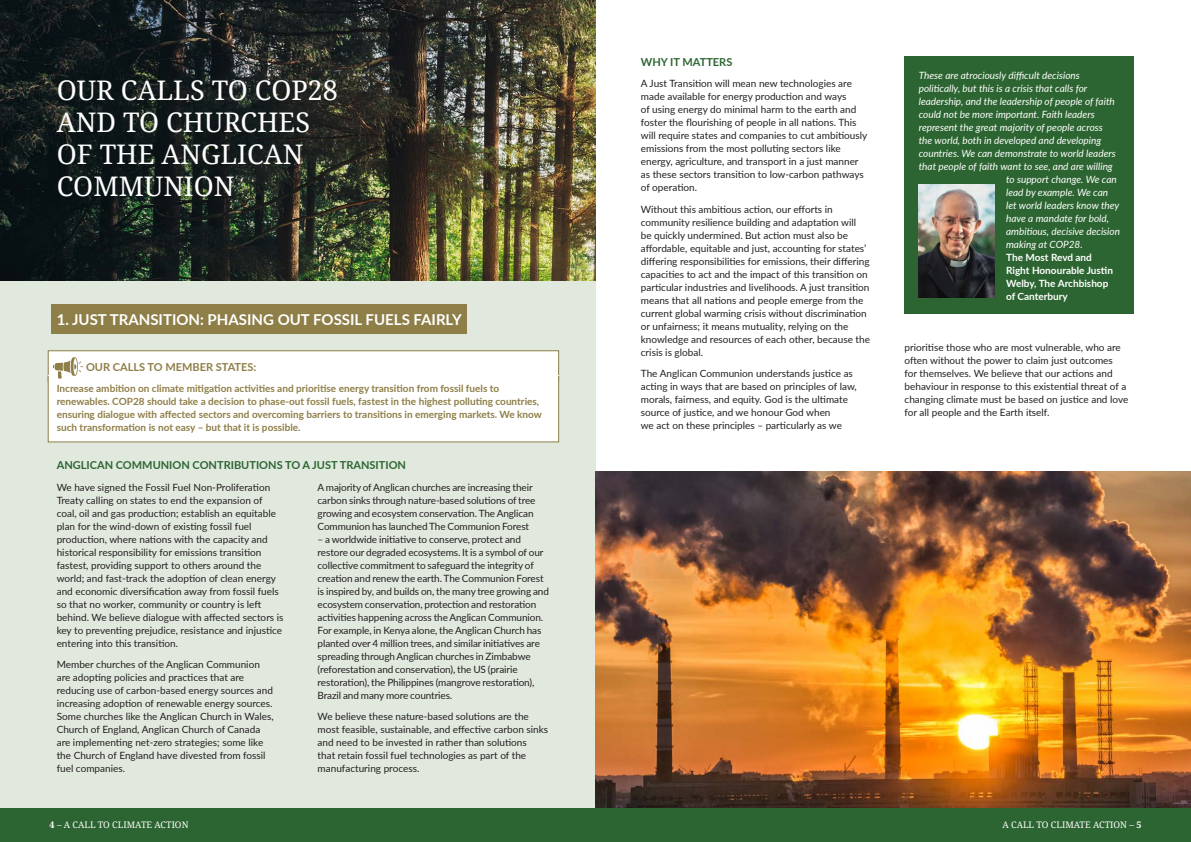
<style>
.page{position:relative;width:1191px;height:842px;background:#fff}
.page>*{position:absolute;margin:0;border:0;box-sizing:border-box;transform-origin:0 0}
.Main_Header{font:27px/32px "Droid Serif";color:#fff}
.COP_numbered_heading{font:700 15px "Lato";color:#fff}
.Sub_1{font:700 11px "Lato";color:#2c6531}
.Boxed_call_heading{font:700 11px "Lato";color:#8e7e47}
.Body{font:10px/13px "Lato";color:#231f20}
.Body-2{font:italic 10px "Lato";color:#fff}
.Boxed_Call{font:700 10px/13px "Lato";color:#8e7e47}
.Body-3{font:700 10px "Lato";color:#fff}
.t1{font:9px "Droid Serif";color:#fff}
.s1{font-weight:700}
</style>
<div class="page">
<div style="left:0;top:808px;width:1191px;height:34px;background:#2c6531"></div>
<div style="left:0;top:281px;width:595px;height:527px;background:#e1e9df"></div>
<img style="left:0;top:0;width:595px;height:281px">
<div style="left:51px;top:304px;width:416px;height:29px;background:#8e7e47"></div>
<div style="left:48px;top:350px;width:511px;height:32px;background:#fff;border:1px solid #8e7e47"></div>
<div style="left:48px;top:376px;width:510px;height:66px;background:#fff"></div>
<img style="left:595px;top:471px;width:596px;height:337px">
<div style="left:904px;top:57px;width:230px;height:257px;background:#2c6531"></div>
<img style="left:918px;top:184px;width:76px;height:114px">
<svg style="left:53px;top:357px;width:30px;height:22px"></svg>
<p class="Main_Header" style="left:57px;top:74px;width:283px">OUR CALLS TO COP28<br>AND TO CHURCHES<br>OF THE ANGLICAN<br>COMMUNION</p>
<p class="COP_numbered_heading" style="left:57px;top:308px;width:406px">1. JUST TRANSITION: PHASING OUT FOSSIL FUELS FAIRLY</p>
<p class="Boxed_call_heading" style="left:86px;top:359px;width:172px">OUR CALLS TO MEMBER STATES:</p>
<p class="Boxed_Call" style="left:57px;top:382px;width:487px">Increase ambition on climate mitigation activities and prioritise energy transition from fossil fuels to renewables. COP28 should take a decision to phase-out fossil fuels, fastest in the highest polluting countries, ensuring dialogue with affected sectors and overcoming barriers to transitions in emerging markets. We know such transformation is not easy – but that it is possible.</p>
<p class="Sub_1" style="left:57px;top:457px;width:351px">ANGLICAN COMMUNION CONTRIBUTIONS TO A JUST TRANSITION</p>
<p class="Body" style="left:57px;top:480px;width:228px">We have signed the Fossil Fuel Non-Proliferation Treaty calling on states to end the expansion of coal, oil and gas production; establish an equitable plan for the wind-down of existing fossil fuel production, where nations with the capacity and historical responsibility for emissions transition fastest, providing support to others around the world; and fast-track the adoption of clean energy and economic diversification away from fossil fuels so that no worker, community or country is left behind. We believe dialogue with affected sectors is key to preventing prejudice, resistance and injustice entering into this transition.</p>
<p class="Body" style="left:57px;top:658px;width:218px">Member churches of the Anglican Communion are adopting policies and practices that are reducing use of carbon-based energy sources and increasing adoption of renewable energy sources.<br>Some churches like the Anglican Church in Wales, Church of England, Anglican Church of Canada are implementing net-zero strategies; some like the Church of England have divested from fossil fuel companies.</p>
<p class="Body" style="left:317px;top:480px;width:219px">A majority of Anglican churches are increasing their carbon sinks through nature-based solutions of tree growing and ecosystem conservation. The Anglican Communion has launched The Communion Forest</p>
<p class="Body" style="left:317px;top:532px;width:233px">– a worldwide initiative to conserve, protect and restore our degraded ecosystems. It is a symbol of our collective commitment to safeguard the integrity of creation and renew the earth. The Communion Forest is inspired by, and builds on, the many tree growing and ecosystem conservation, protection and restoration activities happening across the Anglican Communion.<br>For example, in Kenya alone, the Anglican Church has planted over 4 million trees, and similar initiatives are spreading through Anglican churches in Zimbabwe (reforestation and conservation), the US (prairie restoration), the Philippines (mangrove restoration), Brazil and many more countries.</p>
<p class="Body" style="left:317px;top:710px;width:232px">We believe these nature-based solutions are the most feasible, sustainable, and effective carbon sinks and need to be invested in rather than solutions<br>that retain fossil fuel technologies as part of the manufacturing process.</p>
<p class="Sub_1" style="left:641px;top:53px;width:93px">WHY IT MATTERS</p>
<p class="Body" style="left:641px;top:76px;width:228px">A Just Transition will mean new technologies are made available for energy production and ways<br>of using energy do minimal harm to the earth and foster the flourishing of people in all nations. This will require states and companies to cut ambitiously emissions from the most polluting sectors like energy, agriculture, and transport in a just manner as these sectors transition to low-carbon pathways of operation.</p>
<p class="Body" style="left:641px;top:202px;width:231px">Without this ambitious action, our efforts in community resilience building and adaptation will<br>be quickly undermined. But action must also be affordable, equitable and just, accounting for states’ differing responsibilities for emissions, their differing capacities to act and the impact of this transition on particular industries and livelihoods. A just transition means that all nations and people emerge from the current global warming crisis without discrimination or unfairness; it means mutuality, relying on the knowledge and resources of each other, because the crisis is global.</p>
<p class="Body" style="left:641px;top:367px;width:217px">The Anglican Communion understands justice as acting in ways that are based on principles of law, morals, fairness, and equity. God is the ultimate source of justice, and we honour God when<br>we act on these principles – particularly as we</p>
<p class="Body-2" style="left:918px;top:68px;width:163px">These are atrociously difficult decisions</p>
<p class="Body-2" style="left:918px;top:81px;width:170px">politically, but this is a crisis that calls for</p>
<p class="Body-2" style="left:918px;top:94px;width:197px">leadership, and the leadership of people of faith</p>
<p class="Body-2" style="left:918px;top:107px;width:177px">could not be more important. Faith leaders</p>
<p class="Body-2" style="left:918px;top:120px;width:186px">represent the great majority of people across</p>
<p class="Body-2" style="left:918px;top:133px;width:184px">the world, both in developed and developing</p>
<p class="Body-2" style="left:918px;top:146px;width:199px">countries. We can demonstrate to world leaders</p>
<p class="Body-2" style="left:918px;top:159px;width:195px">that people of faith want to see, and are willing</p>
<p class="Body-2" style="left:1006px;top:172px;width:112px">to support change. We can</p>
<p class="Body-2" style="left:1006px;top:185px;width:103px">lead by example. We can</p>
<p class="Body-2" style="left:1006px;top:198px;width:115px">let world leaders know they</p>
<p class="Body-2" style="left:1006px;top:211px;width:104px">have a mandate for bold,</p>
<p class="Body-2" style="left:1006px;top:224px;width:115px">ambitious, decisive decision</p>
<p class="Body-2" style="left:1006px;top:237px;width:78px">making at COP28.</p>
<p class="Body-3" style="left:1006px;top:250px;width:87px">The Most Revd and</p>
<p class="Body-3" style="left:1006px;top:263px;width:108px">Right Honourable Justin</p>
<p class="Body-3" style="left:1006px;top:276px;width:104px">Welby, The Archbishop</p>
<p class="Body-3" style="left:1006px;top:289px;width:63px">of Canterbury</p>
<p class="Body" style="left:904px;top:340px;width:225px">prioritise those who are most vulnerable, who are often without the power to claim just outcomes<br>for themselves. We believe that our actions and behaviour in response to this existential threat of a changing climate must be based on justice and love for all people and the Earth itself.</p>
<p class="t1" style="left:50px;top:818px;width:140px"><span class="s1">4</span> – A CALL TO CLIMATE ACTION</p>
<p class="t1" style="left:1002px;top:818px;width:140px">A CALL TO CLIMATE ACTION – <span class="s1">5</span></p>
</div>
